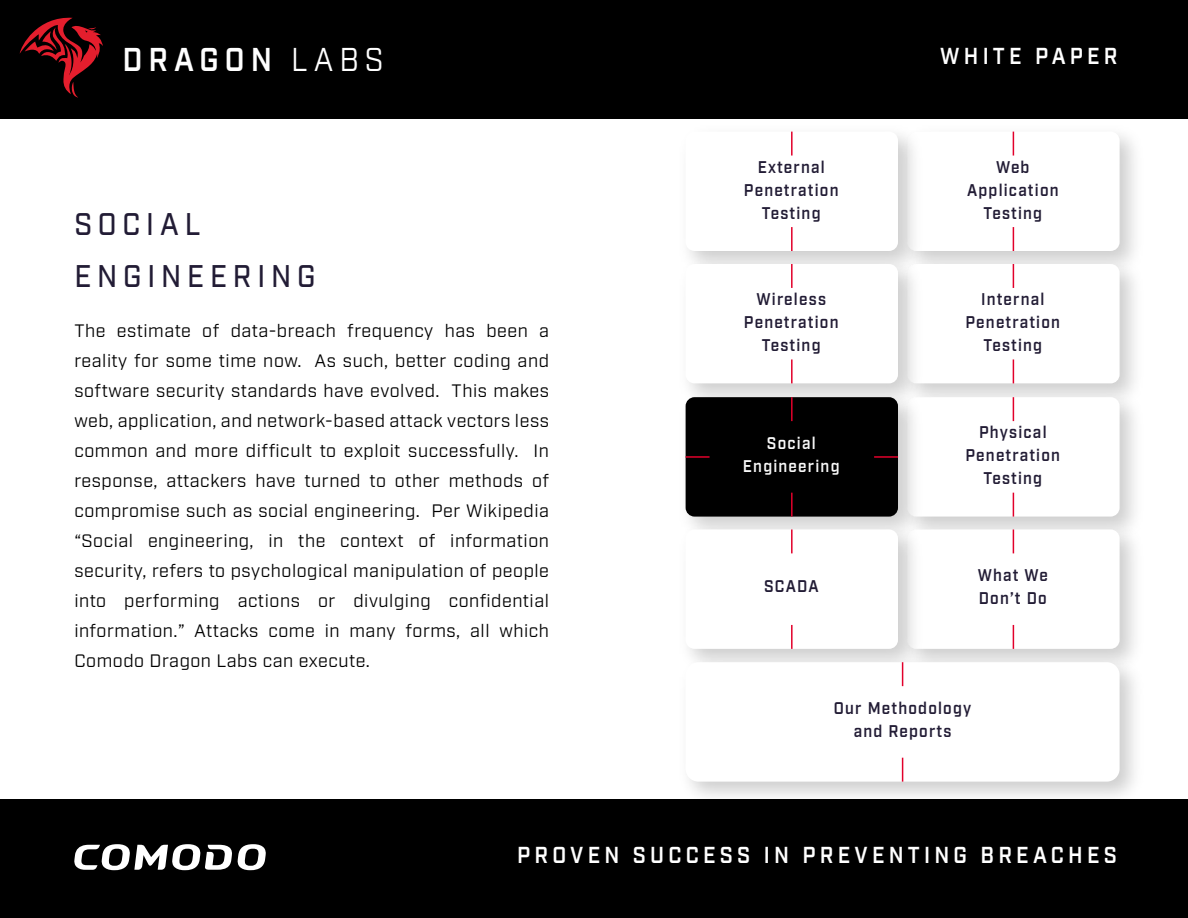
<style>
.page{position:relative;width:1188px;height:918px;background:#fff}
.page>*{position:absolute;margin:0;border:0;box-sizing:border-box;transform-origin:0 0}
.t1{font:600 33px "Industry";letter-spacing:.2em;color:#fff;scale:.91 1}
.t2{font:500 31.35px/52.5px "Industry";letter-spacing:.205em;color:#221c35;scale:.91 1}
.t3{font:600 23.1px "Industry";letter-spacing:.2em;color:#fff;scale:.91 1}
.t4{font:18px/30px "Industry";letter-spacing:.03em;color:#000;text-align:justify}
.t5{font:600 16.95px/23.1px "Industry";letter-spacing:.08em;color:#221c35;text-align:center;scale:.91 1}
.t6{font:600 16.95px/23.1px "Industry";letter-spacing:.08em;color:#f8f8f8;text-align:center;scale:.91 1}
.s1{font-weight:400}
</style>
<div class="page">
<img style="left:930px;top:118px;width:222px;height:132px">
<div style="left:907px;top:132px;width:213px;height:119px;background:#fff;border-radius:9px"></div>
<svg style="left:1013px;top:132px;width:1px;height:24px"></svg>
<svg style="left:1013px;top:227px;width:1px;height:23px"></svg>
<img style="left:930px;top:250px;width:205px;height:133px">
<div style="left:907px;top:264px;width:213px;height:119px;background:#fff;border-radius:9px"></div>
<svg style="left:1013px;top:264px;width:1px;height:24px"></svg>
<svg style="left:1013px;top:359px;width:1px;height:24px"></svg>
<svg style="left:1013px;top:397px;width:1px;height:24px"></svg>
<svg style="left:1013px;top:493px;width:1px;height:23px"></svg>
<img style="left:930px;top:516px;width:208px;height:132px">
<div style="left:907px;top:529px;width:213px;height:120px;background:#fff;border-radius:9px"></div>
<svg style="left:1013px;top:529px;width:1px;height:24px"></svg>
<svg style="left:1013px;top:625px;width:1px;height:23px"></svg>
<img style="left:672px;top:118px;width:258px;height:132px">
<div style="left:686px;top:132px;width:212px;height:119px;background:#fff;border-radius:9px"></div>
<hr style="left:791px;top:132px;width:2px;height:24px;background:#e2002b">
<hr style="left:791px;top:227px;width:2px;height:24px;background:#e2002b">
<img style="left:689px;top:250px;width:241px;height:133px">
<div style="left:686px;top:264px;width:212px;height:119px;background:#fff;border-radius:9px"></div>
<hr style="left:791px;top:264px;width:2px;height:24px;background:#e2002b">
<hr style="left:791px;top:359px;width:2px;height:24px;background:#e2002b">
<img style="left:685px;top:383px;width:245px;height:133px">
<div style="left:686px;top:397px;width:212px;height:120px;background:#000;border-radius:9px"></div>
<hr style="left:791px;top:397px;width:2px;height:24px;background:#e2002b">
<hr style="left:791px;top:493px;width:2px;height:24px;background:#e2002b">
<hr style="left:874px;top:456px;width:24px;height:2px;background:#e2002b">
<hr style="left:686px;top:456px;width:24px;height:2px;background:#e2002b">
<img style="left:689px;top:516px;width:241px;height:132px">
<div style="left:686px;top:529px;width:212px;height:120px;background:#fff;border-radius:9px"></div>
<hr style="left:791px;top:529px;width:2px;height:24px;background:#e2002b">
<hr style="left:791px;top:625px;width:2px;height:24px;background:#e2002b">
<img style="left:672px;top:648px;width:480px;height:152px">
<div style="left:686px;top:662px;width:434px;height:120px;background:#fff;border-radius:13px"></div>
<svg style="left:902px;top:662px;width:1px;height:24px"></svg>
<svg style="left:902px;top:758px;width:1px;height:24px"></svg>
<div style="left:0;top:0;width:1188px;height:118px;background:#000"></div>
<div style="left:0;top:800px;width:1188px;height:118px;background:#000"></div>
<svg style="left:74px;top:844px;width:192px;height:26px"></svg>
<svg style="left:20px;top:17px;width:83px;height:81px"></svg>
<h1 class="t1" style="left:123px;top:40px;width:288px">DRAGON <span class="s1">LABS</span></h1>
<p class="t3" style="left:940px;top:42px;width:196px">WHITE PAPER</p>
<h2 class="t2" style="left:74px;top:199px;width:267px">SOCIAL<br>ENGINEERING</h2>
<p class="t4" style="left:74px;top:316px;width:476px">The estimate of data-breach frequency has been a reality for some time now. As such, better coding and software security standards have evolved. This makes web, application, and network-based attack vectors less common and more difficult to exploit successfully. In response, attackers have turned to other methods of compromise such as social engineering. Per Wikipedia “Social engineering, in the context of information security, refers to psychological manipulation of people into performing actions or divulging confidential information.” Attacks come in many forms, all which Comodo Dragon Labs can execute.</p>
<p class="t5" style="left:744px;top:156px;width:105px">External<br>Penetration<br>Testing</p>
<p class="t5" style="left:744px;top:288px;width:105px">Wireless<br>Penetration<br>Testing</p>
<p class="t6" style="left:743px;top:432px;width:108px">Social<br>Engineering</p>
<p class="t5" style="left:764px;top:575px;width:61px">SCADA</p>
<p class="t5" style="left:967px;top:156px;width:102px">Web<br>Application<br>Testing</p>
<p class="t5" style="left:966px;top:288px;width:105px">Internal<br>Penetration<br>Testing</p>
<p class="t5" style="left:966px;top:421px;width:105px">Physical<br>Penetration<br>Testing</p>
<p class="t5" style="left:978px;top:564px;width:78px;text-align:left">What We<br>Don’t Do</p>
<p class="t5" style="left:834px;top:697px;width:153px">Our Methodology and Reports</p>
<p class="t3" style="left:517px;top:842px;width:661px">PROVEN SUCCESS IN PREVENTING BREACHES</p>
</div>
